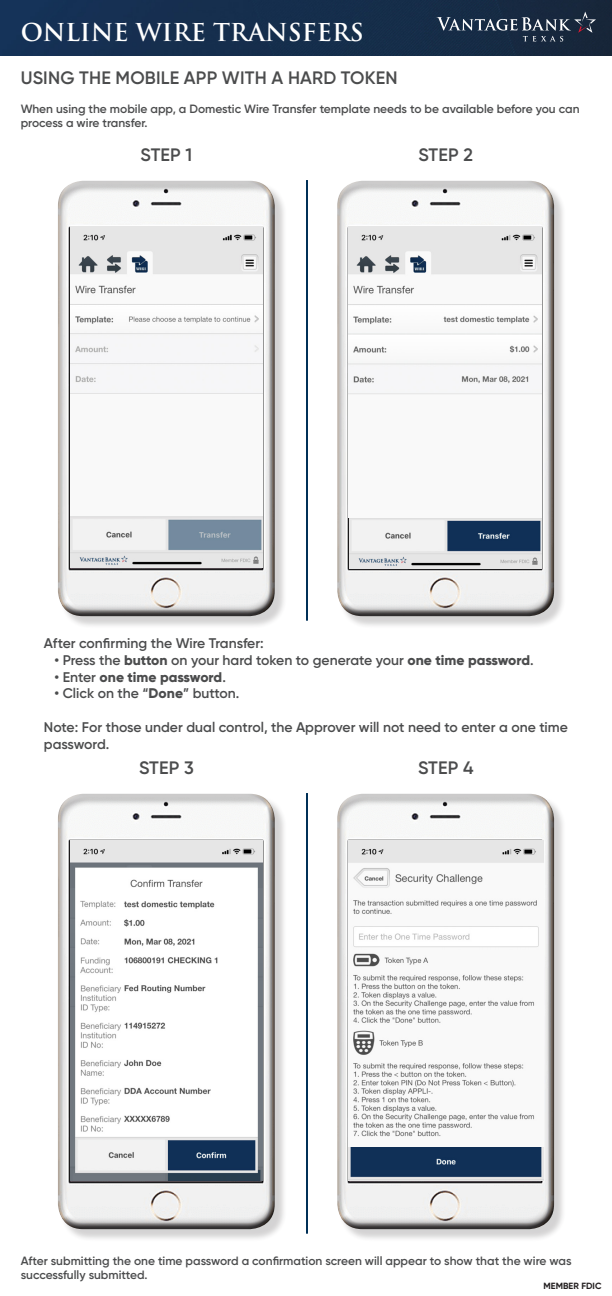
<style>
.page{position:relative;width:612px;height:1296px;background:#fff}
.page>*{position:absolute;margin:0;border:0;box-sizing:border-box;transform-origin:0 0}
.t1{font:700 24px "Trajan Pro";color:#fff}
.t2{font:600 18px "Gilroy";letter-spacing:.01em;color:#4b4c4d}
.t3{font:600 14px/16.8px "Gilroy";color:#4b4c4d}
.t4{font:800 14px "Gilroy";letter-spacing:-.005em;color:#4b4c4d}
.t5{font:600 12px/14.4px "Gilroy";color:#4b4c4d}
.t6{font:700 9px "Gilroy";letter-spacing:.01em;color:#231f20}
.s1{font-weight:800}
.s2{font-weight:600}
</style>
<div class="page">
<img style="left:0;top:0;width:612px;height:56px">
<svg style="left:437px;top:12px;width:159px;height:30px"></svg>
<div style="left:59px;top:182px;width:228px;height:447px;background:#231f20;opacity:.2"></div>
<div style="left:57px;top:187px;width:219px;height:430px;background:#231f20;opacity:.75"></div>
<div style="left:339px;top:182px;width:228px;height:447px;background:#231f20;opacity:.2"></div>
<div style="left:336px;top:187px;width:219px;height:430px;background:#231f20;opacity:.75"></div>
<hr style="left:306px;top:180px;width:2px;height:441px;background:#003057">
<img style="left:70px;top:507px;width:193px;height:61px">
<img style="left:350px;top:518px;width:192px;height:51px">
<div style="left:59px;top:795px;width:228px;height:447px;background:#231f20;opacity:.2"></div>
<div style="left:57px;top:800px;width:219px;height:430px;background:#231f20;opacity:.75"></div>
<div style="left:339px;top:795px;width:228px;height:447px;background:#231f20;opacity:.2"></div>
<div style="left:336px;top:800px;width:219px;height:430px;background:#231f20;opacity:.75"></div>
<hr style="left:306px;top:793px;width:2px;height:441px;background:#003057">
<img style="left:70px;top:1135px;width:192px;height:46px">
<img style="left:349px;top:1147px;width:194px;height:34px">
<img style="left:70px;top:226px;width:193px;height:281px">
<img style="left:349px;top:226px;width:193px;height:292px">
<img style="left:70px;top:840px;width:192px;height:295px">
<img style="left:349px;top:840px;width:194px;height:307px">
<p class="t1" style="left:21px;top:17px;width:345px">ONLINE WIRE TRANSFERS</p>
<p class="t2" style="left:21px;top:66px;width:378px">USING THE MOBILE APP WITH A HARD TOKEN</p>
<p class="t5" style="left:21px;top:101px;width:560px">When using the mobile app, a Domestic Wire Transfer template needs to be available before you can process a wire transfer.</p>
<p class="t2" style="left:141px;top:143px;width:53px">STEP 1</p>
<p class="t2" style="left:418px;top:143px;width:56px">STEP 2</p>
<p class="t3" style="left:44px;top:635px;width:221px">After confirming the Wire Transfer:</p>
<p class="t3" style="left:54px;top:651px;width:481px">• Press the <span class="s1">button</span> on your hard token to generate your <span class="s1">one time password</span>.</p>
<p class="t4" style="left:54px;top:668px;width:173px"><span class="s2">• Enter</span> one time password<span class="s2">.</span></p>
<p class="t3" style="left:54px;top:685px;width:186px">• Click on the “<span class="s1">Done</span>” button.</p>
<p class="t3" style="left:44px;top:719px;width:525px">Note: For those under dual control, the Approver will not need to enter a one time password.</p>
<p class="t2" style="left:139px;top:756px;width:56px">STEP 3</p>
<p class="t2" style="left:418px;top:756px;width:57px">STEP 4</p>
<p class="t5" style="left:21px;top:1253px;width:552px">After submitting the one time password a confirmation screen will appear to show that the wire was successfully submitted.</p>
<p class="t6" style="left:543px;top:1280px;width:60px">MEMBER FDIC</p>
</div>
